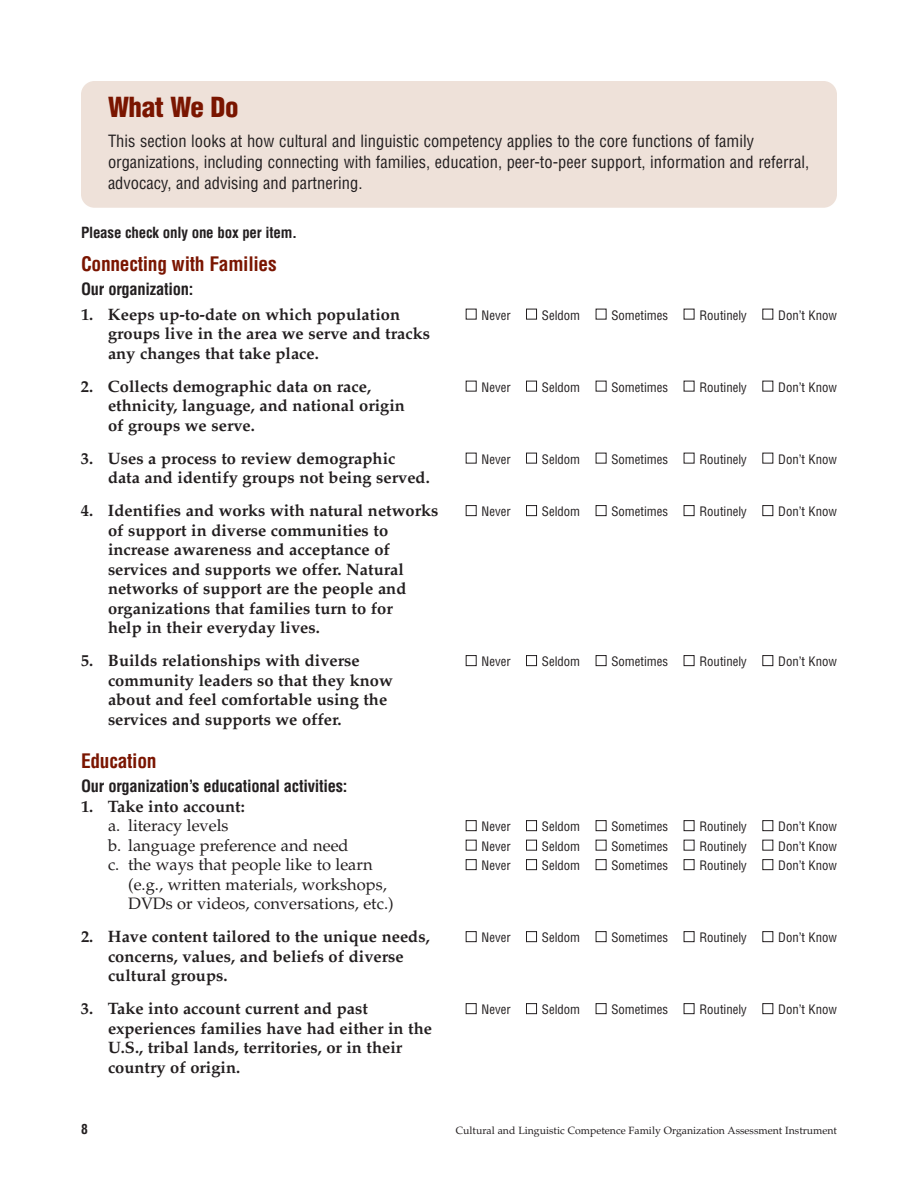
<style>
.page{position:relative;width:918px;height:1188px;background:#fff}
.page>*{position:absolute;margin:0;border:0;box-sizing:border-box;transform-origin:0 0}
.t1{font:900 condensed 27px "Helvetica";letter-spacing:-.015em;color:#7a1500}
.t2{font:700 condensed 19.5px "Helvetica";letter-spacing:-.015em;color:#7a1500}
.t3{font:700 16.5px/19.5px "Palatino";color:#231f20}
.t4{font:condensed 16.5px/21px "Helvetica";color:#231f20}
.t5{font:16.5px/19.5px "Palatino";color:#231f20}
.t6{font:700 condensed 16.5px "Helvetica";letter-spacing:-.015em;color:#231f20}
.t7{font:700 condensed 15px "Helvetica";letter-spacing:-.015em;color:#231f20}
.t8{font:700 condensed 13.5px "Helvetica";color:#231f20}
.t9{font:condensed 12.75px "Helvetica";color:#231f20}
.t10{font:10.5px "Palatino";color:#231f20}
</style>
<div class="page">
<div style="left:81px;top:81px;width:756px;height:127px;background:#eee1d9;border-radius:14px"></div>
<div style="left:762px;top:1003px;width:11px;height:11px;border:1px solid #231f20"></div>
<div style="left:684px;top:1003px;width:10px;height:11px;border:1px solid #231f20"></div>
<div style="left:596px;top:1003px;width:10px;height:11px;border:1px solid #231f20"></div>
<div style="left:526px;top:1003px;width:11px;height:11px;border:1px solid #231f20"></div>
<div style="left:466px;top:1003px;width:11px;height:11px;border:1px solid #231f20"></div>
<div style="left:762px;top:931px;width:11px;height:11px;border:1px solid #231f20"></div>
<div style="left:684px;top:931px;width:10px;height:11px;border:1px solid #231f20"></div>
<div style="left:596px;top:931px;width:10px;height:11px;border:1px solid #231f20"></div>
<div style="left:526px;top:931px;width:11px;height:11px;border:1px solid #231f20"></div>
<div style="left:466px;top:931px;width:11px;height:11px;border:1px solid #231f20"></div>
<div style="left:762px;top:859px;width:11px;height:11px;border:1px solid #231f20"></div>
<div style="left:684px;top:859px;width:10px;height:11px;border:1px solid #231f20"></div>
<div style="left:596px;top:859px;width:10px;height:11px;border:1px solid #231f20"></div>
<div style="left:526px;top:859px;width:11px;height:11px;border:1px solid #231f20"></div>
<div style="left:466px;top:859px;width:11px;height:11px;border:1px solid #231f20"></div>
<div style="left:526px;top:840px;width:11px;height:11px;border:1px solid #231f20"></div>
<div style="left:762px;top:820px;width:11px;height:11px;border:1px solid #231f20"></div>
<div style="left:684px;top:820px;width:10px;height:11px;border:1px solid #231f20"></div>
<div style="left:596px;top:820px;width:10px;height:11px;border:1px solid #231f20"></div>
<div style="left:526px;top:820px;width:11px;height:11px;border:1px solid #231f20"></div>
<div style="left:466px;top:820px;width:11px;height:11px;border:1px solid #231f20"></div>
<div style="left:762px;top:655px;width:11px;height:11px;border:1px solid #231f20"></div>
<div style="left:684px;top:655px;width:10px;height:11px;border:1px solid #231f20"></div>
<div style="left:596px;top:655px;width:10px;height:11px;border:1px solid #231f20"></div>
<div style="left:526px;top:655px;width:11px;height:11px;border:1px solid #231f20"></div>
<div style="left:466px;top:655px;width:11px;height:11px;border:1px solid #231f20"></div>
<div style="left:762px;top:505px;width:11px;height:11px;border:1px solid #231f20"></div>
<div style="left:684px;top:505px;width:10px;height:11px;border:1px solid #231f20"></div>
<div style="left:596px;top:505px;width:10px;height:11px;border:1px solid #231f20"></div>
<div style="left:526px;top:505px;width:11px;height:11px;border:1px solid #231f20"></div>
<div style="left:466px;top:505px;width:11px;height:11px;border:1px solid #231f20"></div>
<div style="left:526px;top:453px;width:11px;height:11px;border:1px solid #231f20"></div>
<div style="left:526px;top:381px;width:11px;height:11px;border:1px solid #231f20"></div>
<div style="left:526px;top:309px;width:11px;height:11px;border:1px solid #231f20"></div>
<h1 class="t1" style="left:108px;top:97px;width:132px">What We Do</h1>
<p class="t4" style="left:108px;top:132px;width:703px">This section looks at how cultural and linguistic competency applies to the core functions of family organizations, including connecting with families, education, peer-to-peer support, information and referral, advocacy, and advising and partnering.</p>
<p class="t7" style="left:81px;top:227px;width:218px">Please check only one box per item.</p>
<p class="t2" style="left:81px;top:257px;width:197px">Connecting with Families</p>
<p class="t6" style="left:81px;top:283px;width:114px">Our organization:</p>
<p class="t3" style="left:81px;top:306px;width:321px">1. Keeps up-to-date on which population</p>
<p class="t9" style="left:482px;top:310px;width:31px">Never</p>
<p class="t9" style="left:542px;top:310px;width:40px">Seldom</p>
<p class="t9" style="left:611px;top:310px;width:58px">Sometimes</p>
<p class="t9" style="left:699px;top:310px;width:49px">Routinely</p>
<p class="t9" style="left:778px;top:310px;width:60px">Don’t Know</p>
<p class="t3" style="left:108px;top:326px;width:324px">groups live in the area we serve and tracks any changes that take place.</p>
<p class="t3" style="left:81px;top:378px;width:292px">2. Collects demographic data on race,</p>
<p class="t9" style="left:482px;top:382px;width:31px">Never</p>
<p class="t9" style="left:542px;top:382px;width:40px">Seldom</p>
<p class="t9" style="left:611px;top:382px;width:58px">Sometimes</p>
<p class="t9" style="left:699px;top:382px;width:49px">Routinely</p>
<p class="t9" style="left:778px;top:382px;width:60px">Don’t Know</p>
<p class="t3" style="left:108px;top:398px;width:299px">ethnicity, language, and national origin of groups we serve.</p>
<p class="t3" style="left:81px;top:450px;width:316px">3. Uses a process to review demographic</p>
<p class="t9" style="left:482px;top:454px;width:31px">Never</p>
<p class="t9" style="left:542px;top:454px;width:40px">Seldom</p>
<p class="t9" style="left:611px;top:454px;width:58px">Sometimes</p>
<p class="t9" style="left:699px;top:454px;width:49px">Routinely</p>
<p class="t9" style="left:778px;top:454px;width:60px">Don’t Know</p>
<p class="t3" style="left:108px;top:470px;width:323px">data and identify groups not being served.</p>
<p class="t3" style="left:81px;top:503px;width:359px">4. Identifies and works with natural networks</p>
<p class="t9" style="left:482px;top:506px;width:31px">Never</p>
<p class="t9" style="left:542px;top:506px;width:40px">Seldom</p>
<p class="t9" style="left:611px;top:506px;width:58px">Sometimes</p>
<p class="t9" style="left:699px;top:506px;width:49px">Routinely</p>
<p class="t9" style="left:778px;top:506px;width:60px">Don’t Know</p>
<p class="t3" style="left:108px;top:522px;width:300px">of support in diverse communities to increase awareness and acceptance of services and supports we offer. Natural networks of support are the people and organizations that families turn to for help in their everyday lives.</p>
<p class="t3" style="left:81px;top:653px;width:280px">5. Builds relationships with diverse</p>
<p class="t9" style="left:482px;top:656px;width:31px">Never</p>
<p class="t9" style="left:542px;top:656px;width:40px">Seldom</p>
<p class="t9" style="left:611px;top:656px;width:58px">Sometimes</p>
<p class="t9" style="left:699px;top:656px;width:49px">Routinely</p>
<p class="t9" style="left:778px;top:656px;width:60px">Don’t Know</p>
<p class="t3" style="left:108px;top:672px;width:286px">community leaders so that they know about and feel comfortable using the services and supports we offer.</p>
<p class="t2" style="left:81px;top:753px;width:77px">Education</p>
<p class="t6" style="left:81px;top:780px;width:268px">Our organization’s educational activities:</p>
<p class="t3" style="left:81px;top:798px;width:165px">1. Take into account:</p>
<p class="t5" style="left:108px;top:818px;width:122px">a. literacy levels</p>
<p class="t9" style="left:482px;top:821px;width:31px">Never</p>
<p class="t9" style="left:542px;top:821px;width:40px">Seldom</p>
<p class="t9" style="left:611px;top:821px;width:58px">Sometimes</p>
<p class="t9" style="left:699px;top:821px;width:49px">Routinely</p>
<p class="t9" style="left:778px;top:821px;width:60px">Don’t Know</p>
<p class="t5" style="left:108px;top:837px;width:242px">b. language preference and need</p>
<p class="t9" style="left:482px;top:841px;width:31px">Never</p>
<p class="t9" style="left:542px;top:841px;width:40px">Seldom</p>
<p class="t9" style="left:611px;top:841px;width:58px">Sometimes</p>
<p class="t9" style="left:699px;top:841px;width:49px">Routinely</p>
<p class="t9" style="left:778px;top:841px;width:60px">Don’t Know</p>
<p class="t5" style="left:108px;top:857px;width:266px">c. the ways that people like to learn</p>
<p class="t9" style="left:482px;top:860px;width:31px">Never</p>
<p class="t9" style="left:542px;top:860px;width:40px">Seldom</p>
<p class="t9" style="left:611px;top:860px;width:58px">Sometimes</p>
<p class="t9" style="left:699px;top:860px;width:49px">Routinely</p>
<p class="t9" style="left:778px;top:860px;width:60px">Don’t Know</p>
<p class="t5" style="left:128px;top:876px;width:267px">(e.g., written materials, workshops,<br>DVDs or videos, conversations, etc.)</p>
<p class="t3" style="left:81px;top:929px;width:350px">2. Have content tailored to the unique needs,</p>
<p class="t9" style="left:482px;top:932px;width:31px">Never</p>
<p class="t9" style="left:542px;top:932px;width:40px">Seldom</p>
<p class="t9" style="left:611px;top:932px;width:58px">Sometimes</p>
<p class="t9" style="left:699px;top:932px;width:49px">Routinely</p>
<p class="t9" style="left:778px;top:932px;width:60px">Don’t Know</p>
<p class="t3" style="left:108px;top:948px;width:297px">concerns, values, and beliefs of diverse cultural groups.</p>
<p class="t3" style="left:81px;top:1001px;width:289px">3. Take into account current and past</p>
<p class="t9" style="left:482px;top:1004px;width:31px">Never</p>
<p class="t9" style="left:542px;top:1004px;width:40px">Seldom</p>
<p class="t9" style="left:611px;top:1004px;width:58px">Sometimes</p>
<p class="t9" style="left:699px;top:1004px;width:49px">Routinely</p>
<p class="t9" style="left:778px;top:1004px;width:60px">Don’t Know</p>
<p class="t3" style="left:108px;top:1020px;width:326px">experiences families have had either in the<br>U.S., tribal lands, territories, or in their country of origin.</p>
<p class="t8" style="left:81px;top:1124px;width:8px">8</p>
<p class="t10" style="left:456px;top:1126px;width:383px">Cultural and Linguistic Competence Family Organization Assessment Instrument</p>
</div>
